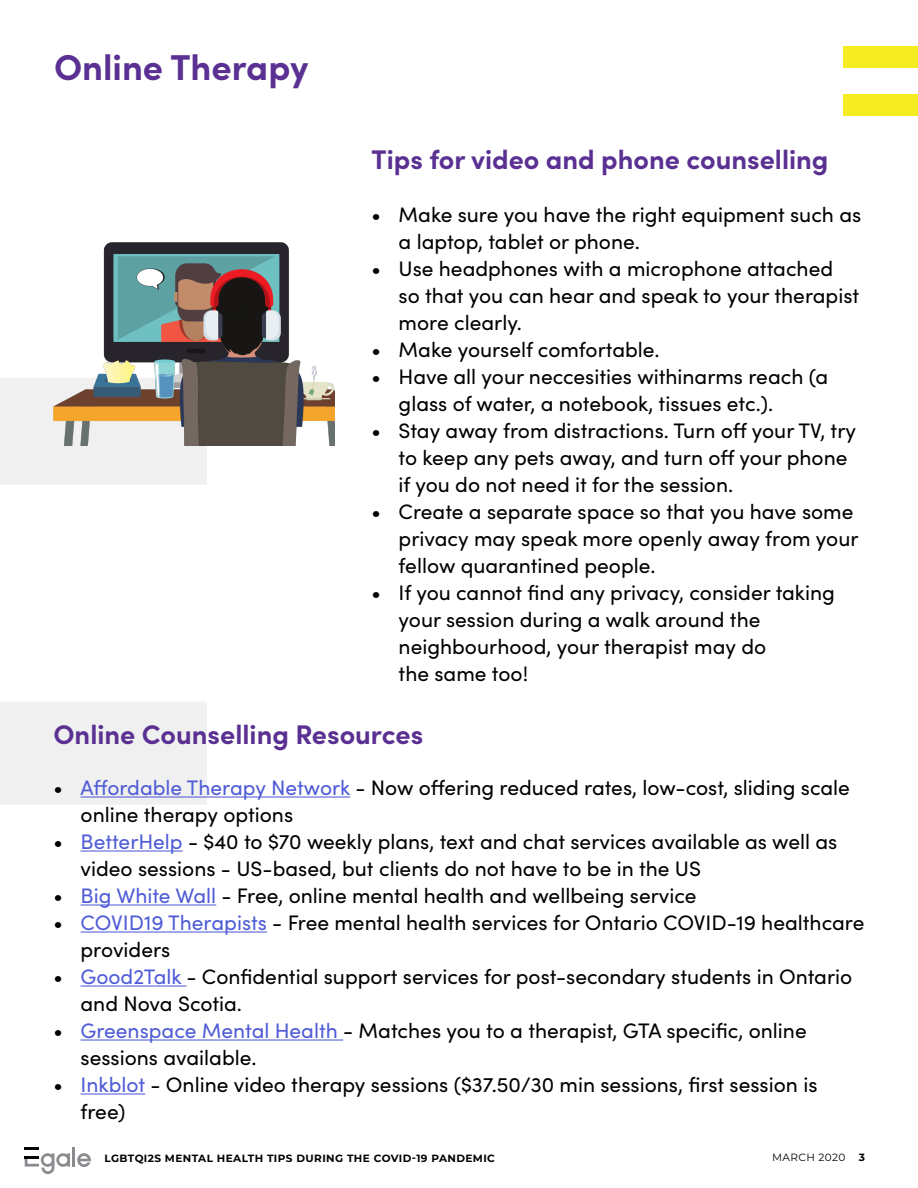
<style>
.page{position:relative;width:918px;height:1188px;background:#fff}
.page>*{position:absolute;margin:0;border:0;box-sizing:border-box;transform-origin:0 0}
.Subheading{font:700 36px "Sofia Pro";color:#5a3092}
.Subheading-2{font:700 27px "Sofia Pro";color:#5a3092}
.t1{font:21px/27px "Sofia Pro";color:#000}
.t2{font:700 10.5px "Montserrat";letter-spacing:.04em;color:#000}
.t3{font:10.5px "Montserrat";letter-spacing:.04em;color:#000}
.s1{color:#4f5cd6}
.s2{font-weight:700}
</style>
<div class="page">
<div style="left:843px;top:94px;width:75px;height:22px;background:#f5ed21"></div>
<div style="left:843px;top:46px;width:75px;height:22px;background:#f5ed21"></div>
<img style="left:0;top:378px;width:217px;height:528px">
<hr style="left:72px;top:1148px;width:3px;height:19px;background:#898b8e">
<svg style="left:77px;top:1153px;width:14px;height:14px"></svg>
<svg style="left:25px;top:1148px;width:45px;height:26px"></svg>
<hr style="left:81px;top:796px;width:269px;height:2px;background:#4f5cd6">
<hr style="left:81px;top:850px;width:102px;height:2px;background:#4f5cd6">
<hr style="left:81px;top:904px;width:135px;height:2px;background:#4f5cd6">
<hr style="left:81px;top:931px;width:186px;height:2px;background:#4f5cd6">
<hr style="left:81px;top:985px;width:106px;height:2px;background:#4f5cd6">
<hr style="left:81px;top:1039px;width:262px;height:2px;background:#4f5cd6">
<hr style="left:81px;top:1093px;width:64px;height:2px;background:#4f5cd6">
<img style="left:54px;top:242px;width:281px;height:204px">
<p class="Subheading" style="left:54px;top:39px;width:256px">Online Therapy</p>
<p class="Subheading-2" style="left:372px;top:139px;width:458px">Tips for video and phone counselling</p>
<p class="t1" style="left:399px;top:200px;width:464px;text-indent:-27px">• Make sure you have the right equipment such as a laptop, tablet or phone.</p>
<p class="t1" style="left:399px;top:254px;width:462px;text-indent:-27px">• Use headphones with a microphone attached so that you can hear and speak to your therapist more clearly.</p>
<p class="t1" style="left:372px;top:335px;width:290px">• Make yourself comfortable.</p>
<p class="t1" style="left:399px;top:362px;width:431px;text-indent:-27px">• Have all your neccesities withinarms reach (a glass of water, a notebook, tissues etc.).</p>
<p class="t1" style="left:399px;top:416px;width:459px;text-indent:-27px">• Stay away from distractions. Turn off your TV, try to keep any pets away, and turn off your phone if you do not need it for the session.</p>
<p class="t1" style="left:399px;top:497px;width:461px;text-indent:-27px">• Create a separate space so that you have some privacy may speak more openly away from your fellow quarantined people.</p>
<p class="t1" style="left:399px;top:578px;width:438px;text-indent:-27px">• If you cannot find any privacy, consider taking your session during a walk around the neighbourhood, your therapist may do<br>the same too!</p>
<p class="Subheading-2" style="left:54px;top:714px;width:371px">Online Counselling Resources</p>
<p class="t1" style="left:81px;top:773px;width:771px;text-indent:-27px">• <span class="s1">Affordable Therapy Network</span> - Now offering reduced rates, low-cost, sliding scale online therapy options</p>
<p class="t1" style="left:81px;top:827px;width:758px;text-indent:-27px">• <span class="s1">BetterHelp</span> - $40 to $70 weekly plans, text and chat services available as well as video sessions - US-based, but clients do not have to be in the US</p>
<p class="t1" style="left:54px;top:881px;width:645px">• <span class="s1">Big White Wall</span> - Free, online mental health and wellbeing service</p>
<p class="t1" style="left:81px;top:908px;width:785px;text-indent:-27px">• <span class="s1">COVID19 Therapists</span> - Free mental health services for Ontario COVID-19 healthcare providers</p>
<p class="t1" style="left:81px;top:962px;width:773px;text-indent:-27px">• <span class="s1">Good2Talk</span> - Confidential support services for post-secondary students in Ontario and Nova Scotia.</p>
<p class="t1" style="left:81px;top:1016px;width:728px;text-indent:-27px">• <span class="s1">Greenspace Mental Health</span> - Matches you to a therapist, GTA specific, online sessions available.</p>
<p class="t1" style="left:81px;top:1070px;width:738px;text-indent:-27px">• <span class="s1">Inkblot</span> - Online video therapy sessions ($37.50/30 min sessions, first session is free)</p>
<p class="t2" style="left:104px;top:1151px;width:392px">LGBTQI2S MENTAL HEALTH TIPS DURING THE COVID-19 PANDEMIC</p>
<p class="t3" style="left:772px;top:1150px;width:94px">MARCH 2020 <span class="s2">3</span></p>
</div>
